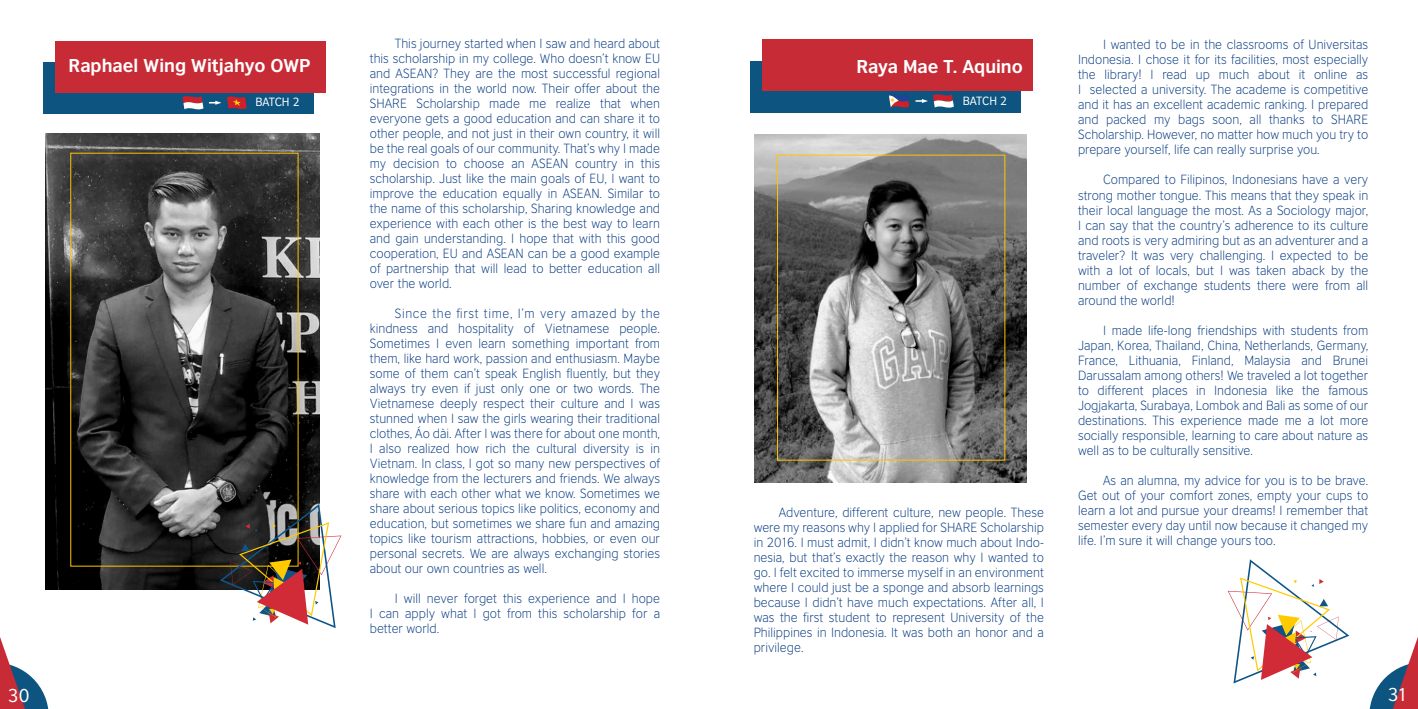
<style>
.page{position:relative;width:1418px;height:709px;background:#fff}
.page>*{position:absolute;margin:0;border:0;box-sizing:border-box;transform-origin:0 0}
.t1{font:700 17.5px "British Council Sans";color:#fff}
.t2{font:17.5px "British Council Sans";color:#fff}
.t3{font:300 12.5px/15px "British Council Sans";color:#013680;text-align:justify}
.t4{font:11.25px "British Council Sans";letter-spacing:-.015em;color:#fff}
</style>
<div class="page">
<svg style="left:0;top:637px;width:49px;height:72px"></svg>
<img style="left:45px;top:133px;width:275px;height:456px">
<div style="left:43px;top:63px;width:271px;height:51px;background:#0e5480"></div>
<div style="left:55px;top:41px;width:271px;height:51px;background:#c72b36"></div>
<svg style="left:1369px;top:640px;width:48px;height:68px"></svg>
<div style="left:750px;top:61px;width:271px;height:51px;background:#0e5480"></div>
<div style="left:762px;top:40px;width:271px;height:51px;background:#c72b36"></div>
<img style="left:754px;top:135px;width:272px;height:347px">
<div style="left:777px;top:155px;width:228px;height:305px;border:1px solid #ffc300"></div>
<svg style="left:1227px;top:559px;width:122px;height:124px"></svg>
<svg style="left:220px;top:504px;width:121px;height:124px"></svg>
<svg style="left:915px;top:94px;width:38px;height:14px"></svg>
<svg style="left:889px;top:95px;width:20px;height:13px"></svg>
<svg style="left:209px;top:101px;width:12px;height:4px"></svg>
<svg style="left:182px;top:96px;width:21px;height:14px"></svg>
<svg style="left:227px;top:96px;width:20px;height:13px"></svg>
<h1 class="t1" style="left:69px;top:50px;width:243px">Raphael Wing Witjahyo OWP</h1>
<p class="t4" style="left:255px;top:93px;width:46px">BATCH 2</p>
<h1 class="t2" style="left:8px;top:681px;width:23px">30</h1>
<p class="t3" style="left:370px;top:35px;width:292px;text-indent:25px">This journey started when I saw and heard about this scholarship in my college. Who doesn’t know EU and ASEAN? They are the most successful regional integrations in the world now. Their offer about the SHARE Scholarship made me realize that when everyone gets a good education and can share it to other people, and not just in their own country, it will be the real goals of our community. That’s why I made my decision to choose an ASEAN country in this scholarship. Just like the main goals of EU, I want to improve the education equally in ASEAN. Similar to the name of this scholarship, Sharing knowledge and experience with each other is the best way to learn and gain understanding. I hope that with this good cooperation, EU and ASEAN can be a good example of partnership that will lead to better education all over the world.</p>
<p class="t3" style="left:370px;top:305px;width:292px;text-indent:25px">Since the first time, I’m very amazed by the kindness and hospitality of Vietnamese people.<br>Sometimes I even learn something important from them, like hard work, passion and enthusiasm. Maybe some of them can’t speak English fluently, but they always try even if just only one or two words. The Vietnamese deeply respect their culture and I was stunned when I saw the girls wearing their traditional clothes, Áo dài. After I was there for about one month, I also realized how rich the cultural diversity is in Vietnam. In class, I got so many new perspectives of knowledge from the lecturers and friends. We always share with each other what we know. Sometimes we share about serious topics like politics, economy and education, but sometimes we share fun and amazing topics like tourism attractions, hobbies, or even our personal secrets. We are always exchanging stories about our own countries as well.</p>
<p class="t3" style="left:370px;top:590px;width:292px;text-indent:25px">I will never forget this experience and I hope I can apply what I got from this scholarship for a better world.</p>
<h1 class="t1" style="left:856px;top:51px;width:168px">Raya Mae T. Aquino</h1>
<p class="t4" style="left:962px;top:91px;width:46px">BATCH 2</p>
<p class="t3" style="left:753px;top:503px;width:292px;text-indent:25px">Adventure, different culture, new people. These were my reasons why I applied for SHARE Scholarship in 2016. I must admit, I didn’t know much about Indo&shy;nesia, but that’s exactly the reason why I wanted to go. I felt excited to immerse myself in an environment where I could just be a sponge and absorb learnings because I didn’t have much expectations. After all, I was the first student to represent University of the Philippines in Indonesia. It was both an honor and a privilege.</p>
<p class="t3" style="left:1078px;top:36px;width:292px;text-indent:25px">I wanted to be in the classrooms of Universitas Indonesia. I chose it for its facilities, most especially the library! I read up much about it online as I selected a university. The academe is competitive and it has an excellent academic ranking. I prepared and packed my bags soon, all thanks to SHARE Scholarship. However, no matter how much you try to prepare yourself, life can really surprise you.</p>
<p class="t3" style="left:1078px;top:171px;width:292px;text-indent:25px">Compared to Filipinos, Indonesians have a very strong mother tongue. This means that they speak in their local language the most. As a Sociology major, I can say that the country’s adherence to its culture and roots is very admiring but as an adventurer and a traveler? It was very challenging. I expected to be with a lot of locals, but I was taken aback by the number of exchange students there were from all around the world!</p>
<p class="t3" style="left:1078px;top:321px;width:292px;text-indent:25px">I made life-long friendships with students from Japan, Korea, Thailand, China, Netherlands, Germany, France, Lithuania, Finland, Malaysia and Brunei Darussalam among others! We traveled a lot together to different places in Indonesia like the famous Jogjakarta, Surabaya, Lombok and Bali as some of our destinations. This experience made me a lot more socially responsible, learning to care about nature as well as to be culturally sensitive.</p>
<p class="t3" style="left:1078px;top:471px;width:292px;text-indent:25px">As an alumna, my advice for you is to be brave.<br>Get out of your comfort zones, empty your cups to learn a lot and pursue your dreams! I remember that semester every day until now because it changed my life. I’m sure it will change yours too.</p>
<h1 class="t2" style="left:1387px;top:680px;width:22px">31</h1>
</div>
